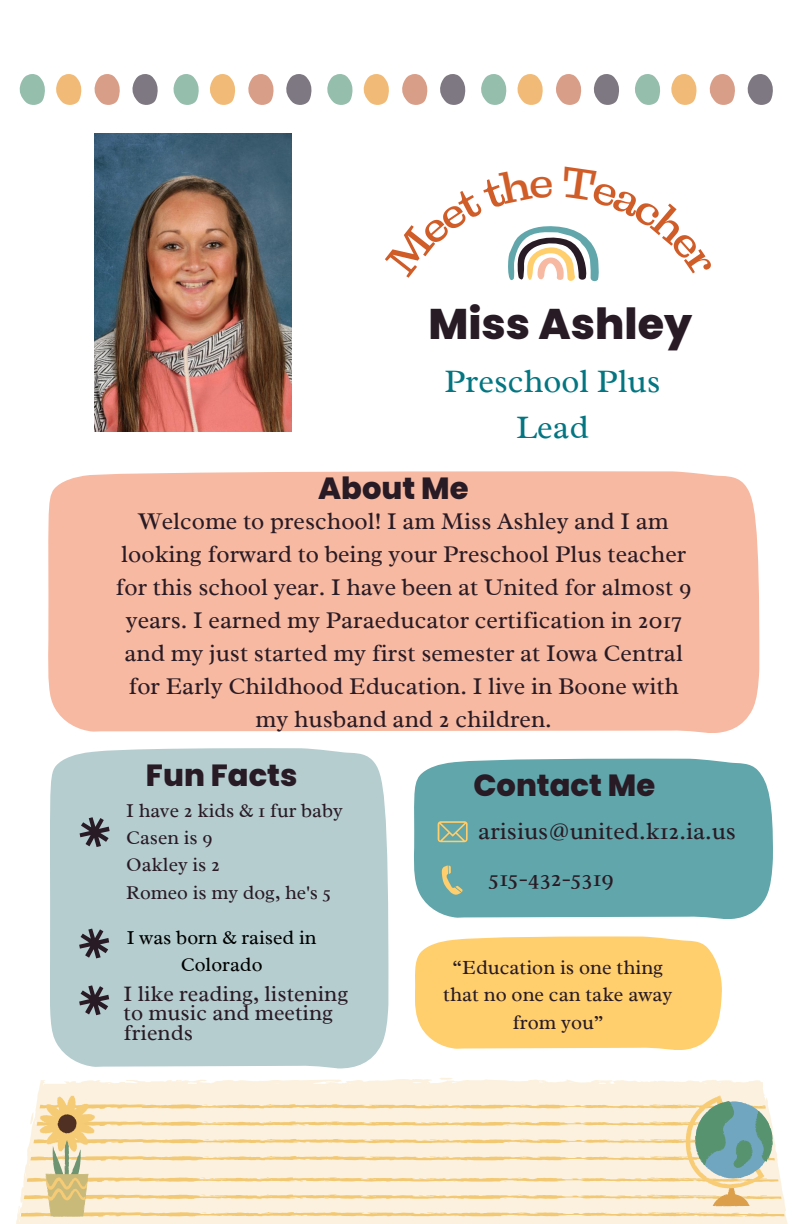
<style>
.page{position:relative;width:792px;height:1224px;background:#fff}
.page>*{position:absolute;margin:0;border:0;box-sizing:border-box;transform-origin:0 0}
.t1{font:800 42.8px "Poppins";color:#291b25}
.t2{font:33.2px/45.8px "Radley";color:#037682;text-align:center}
.t3{font:800 30.6px "Poppins";color:#291b25}
.t4{font:24.4px/33px "Radley";color:#291b25;text-align:center}
.t5{font:22.4px/19.6px "Radley";color:#291b25}
.t6{font:20.4px/27.6px "Radley";color:#291b25;text-align:center}
.t7{font:20px/27px "Radley";color:#000;text-align:center}
.t8{font:19.8px "Radley";color:#291b25}
</style>
<div class="page">
<div style="left:48px;top:471px;width:711px;height:262px;background:#f7b9a1"></div>
<div style="left:50px;top:748px;width:338px;height:320px;background:#b5cdcf"></div>
<div style="left:414px;top:759px;width:359px;height:160px;background:#61a6ab"></div>
<svg style="left:442px;top:865px;width:21px;height:30px"></svg>
<svg style="left:438px;top:821px;width:30px;height:21px"></svg>
<svg style="left:80px;top:817px;width:30px;height:30px"></svg>
<svg style="left:79px;top:929px;width:30px;height:29px"></svg>
<svg style="left:79px;top:985px;width:30px;height:30px"></svg>
<svg style="left:415px;top:936px;width:307px;height:114px;background:#ffd177"></svg>
<svg style="left:16px;top:1078px;width:749px;height:146px;fill:#fbf1de"></svg>
<svg style="left:18px;top:1104px;width:770px;height:120px;background:#f9ebce"></svg>
<svg style="left:686px;top:1095px;width:87px;height:111px;background:#b0c0aa"></svg>
<svg style="left:19px;top:74px;width:26px;height:31px"></svg>
<svg style="left:173px;top:74px;width:26px;height:31px"></svg>
<svg style="left:327px;top:74px;width:26px;height:31px"></svg>
<svg style="left:481px;top:74px;width:26px;height:31px"></svg>
<svg style="left:635px;top:74px;width:25px;height:31px"></svg>
<svg style="left:56px;top:74px;width:26px;height:31px"></svg>
<svg style="left:210px;top:74px;width:26px;height:31px"></svg>
<svg style="left:363px;top:74px;width:26px;height:31px"></svg>
<svg style="left:517px;top:74px;width:26px;height:31px"></svg>
<svg style="left:671px;top:74px;width:26px;height:31px"></svg>
<svg style="left:94px;top:74px;width:26px;height:31px"></svg>
<svg style="left:248px;top:74px;width:26px;height:31px"></svg>
<svg style="left:402px;top:74px;width:26px;height:31px"></svg>
<svg style="left:556px;top:74px;width:26px;height:31px"></svg>
<svg style="left:709px;top:74px;width:26px;height:31px"></svg>
<svg style="left:132px;top:74px;width:26px;height:31px"></svg>
<svg style="left:286px;top:74px;width:26px;height:31px"></svg>
<svg style="left:440px;top:74px;width:26px;height:31px"></svg>
<svg style="left:593px;top:74px;width:26px;height:31px"></svg>
<svg style="left:747px;top:74px;width:26px;height:31px"></svg>
<svg style="left:40px;top:1095px;width:55px;height:122px;background:#e0cb97"></svg>
<img style="left:95px;top:134px;width:196px;height:298px">
<svg style="left:508px;top:226px;width:91px;height:56px"></svg>
<p class="t1" style="left:428px;top:294px;width:265px">Miss Ashley</p>
<p class="t2" style="left:444px;top:358px;width:218px">Preschool Plus<br>Lead</p>
<p class="t3" style="left:318px;top:467px;width:152px">About Me</p>
<p class="t4" style="left:116px;top:504px;width:578px">Welcome to preschool! I am Miss Ashley and I am looking forward to being your Preschool Plus teacher for this school year. I have been at United for almost 9 years. I earned my Paraeducator certification in 2017 and my just started my first semester at Iowa Central for Early Childhood Education. I live in Boone with my husband and 2 children.</p>
<p class="t3" style="left:146px;top:754px;width:153px">Fun Facts</p>
<p class="t8" style="left:126px;top:798px;width:218px">I have 2 kids &amp; 1 fur baby</p>
<p class="t8" style="left:126px;top:825px;width:88px">Casen is 9</p>
<p class="t8" style="left:126px;top:852px;width:95px">Oakley is 2</p>
<p class="t8" style="left:126px;top:880px;width:207px">Romeo is my dog, he's 5</p>
<p class="t7" style="left:127px;top:924px;width:191px">I was born &amp; raised in<br>Colorado</p>
<p class="t5" style="left:124px;top:984px;width:226px">I like reading, listening to music and meeting friends</p>
<p class="t3" style="left:473px;top:764px;width:183px">Contact Me</p>
<p class="t4" style="left:478px;top:814px;width:259px">arisius@united.k12.ia.us</p>
<p class="t4" style="left:489px;top:862px;width:127px">515-432-5319</p>
<p class="t6" style="left:443px;top:953px;width:231px">“Education is one thing that no one can take away from you”</p>
</div>
